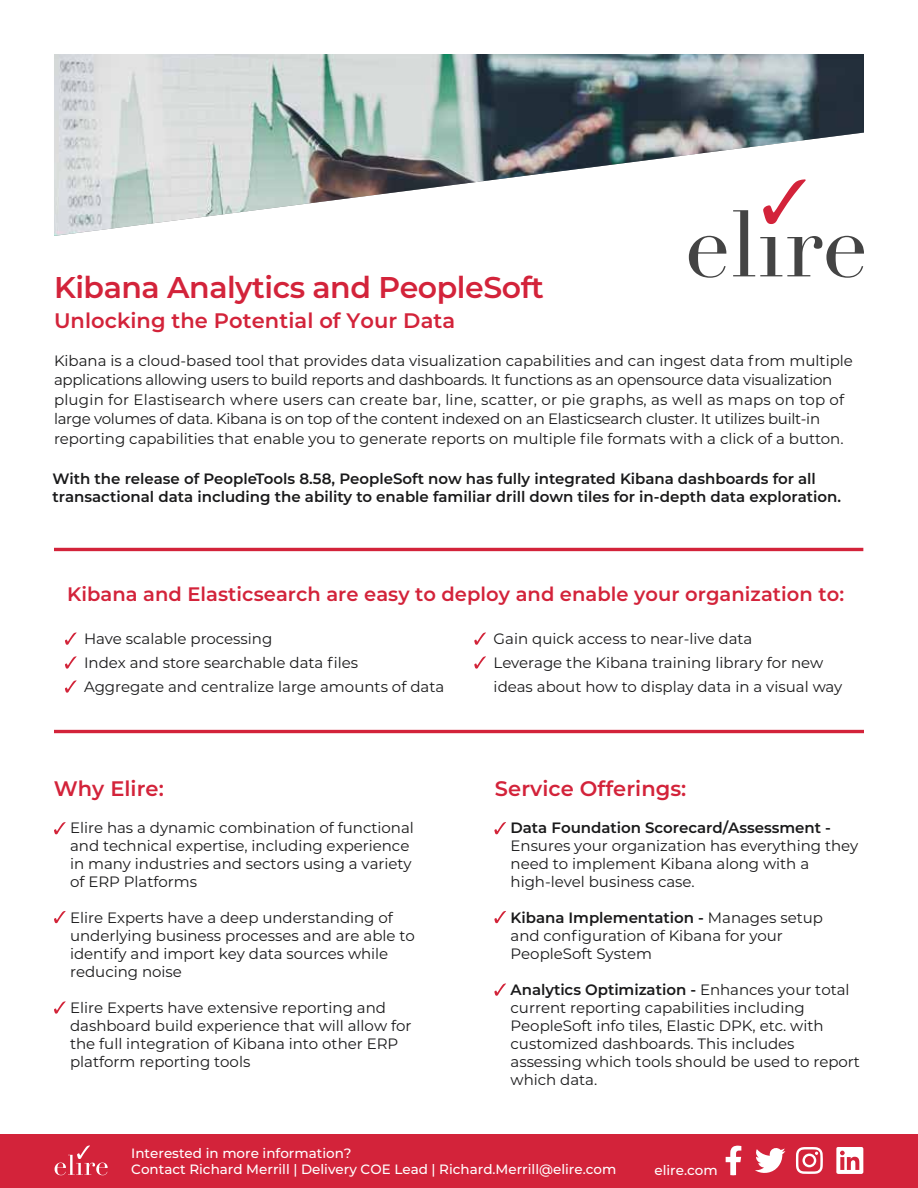
<style>
.page{position:relative;width:918px;height:1188px;background:#fff}
.page>*{position:absolute;margin:0;border:0;box-sizing:border-box;transform-origin:0 0}
.t1{font:600 30px "Montserrat";letter-spacing:-.015em;color:#d3233a}
.t2{font:600 21px "Montserrat";letter-spacing:.005em;color:#d3233a}
.t3{font:600 19.5px "Montserrat";letter-spacing:.005em;color:#d3233a}
.t4{font:15px/18px "Montserrat";color:#19191a}
.t5{font:600 15px/18px "Montserrat";color:#19191a}
.t6{font:500 13.5px/16.2px "Montserrat";color:#fff}
.s1{font-weight:600}
</style>
<div class="page">
<div style="left:0;top:1134px;width:918px;height:54px;background:#d3233a"></div>
<svg style="left:726px;top:1146px;width:15px;height:29px"></svg>
<svg style="left:836px;top:1147px;width:27px;height:27px"></svg>
<svg style="left:755px;top:1148px;width:30px;height:25px"></svg>
<svg style="left:796px;top:1147px;width:27px;height:27px"></svg>
<svg style="left:55px;top:1145px;width:53px;height:30px"></svg>
<img style="left:54px;top:54px;width:810px;height:182px">
<svg style="left:689px;top:236px;width:37px;height:42px"></svg>
<svg style="left:733px;top:179px;width:131px;height:99px"></svg>
<hr style="left:54px;top:548px;width:809px;height:3px;background:#d3233a">
<hr style="left:54px;top:730px;width:810px;height:3px;background:#d3233a">
<svg style="left:474px;top:656px;width:12px;height:13px"></svg>
<svg style="left:474px;top:633px;width:12px;height:12px"></svg>
<svg style="left:65px;top:680px;width:12px;height:13px"></svg>
<svg style="left:65px;top:656px;width:12px;height:13px"></svg>
<svg style="left:65px;top:633px;width:12px;height:12px"></svg>
<svg style="left:494px;top:822px;width:12px;height:12px"></svg>
<svg style="left:494px;top:911px;width:12px;height:12px"></svg>
<svg style="left:494px;top:983px;width:12px;height:13px"></svg>
<svg style="left:54px;top:822px;width:12px;height:12px"></svg>
<svg style="left:54px;top:911px;width:12px;height:12px"></svg>
<svg style="left:54px;top:1001px;width:12px;height:13px"></svg>
<h1 class="t1" style="left:54px;top:273px;width:492px">Kibana Analytics and PeopleSoft</h1>
<h2 class="t2" style="left:54px;top:311px;width:403px">Unlocking the Potential of Your Data</h2>
<p class="t4" style="left:54px;top:352px;width:800px;line-height:19.5px">Kibana is a cloud-based tool that provides data visualization capabilities and can ingest data from multiple applications allowing users to build reports and dashboards. It functions as an opensource data visualization plugin for Elastisearch where users can create bar, line, scatter, or pie graphs, as well as maps on top of large volumes of data. Kibana is on top of the content indexed on an Elasticsearch cluster. It utilizes built-in reporting capabilities that enable you to generate reports on multiple file formats with a click of a button.</p>
<p class="t5" style="left:52px;top:470px;width:790px">With the release of PeopleTools 8.58, PeopleSoft now has fully integrated Kibana dashboards for all transactional data including the ability to enable familiar drill down tiles for in-depth data exploration.</p>
<h3 class="t3" style="left:67px;top:585px;width:778px">Kibana and Elasticsearch are easy to deploy and enable your organization to:</h3>
<p class="t4" style="left:84px;top:628px;width:362px;line-height:24px">Have scalable processing<br>Index and store searchable data files<br>Aggregate and centralize large amounts of data</p>
<p class="t4" style="left:494px;top:628px;width:350px;line-height:24px">Gain quick access to near-live data<br>Leverage the Kibana training library for new ideas about how to display data in a visual way</p>
<h2 class="t2" style="left:54px;top:779px;width:112px">Why Elire:</h2>
<p class="t4" style="left:70px;top:819px;width:345px">Elire has a dynamic combination of functional and technical expertise, including experience in many industries and sectors using a variety of ERP Platforms</p>
<p class="t4" style="left:70px;top:909px;width:346px">Elire Experts have a deep understanding of underlying business processes and are able to identify and import key data sources while reducing noise</p>
<p class="t4" style="left:70px;top:999px;width:343px">Elire Experts have extensive reporting and dashboard build experience that will allow for the full integration of Kibana into other ERP platform reporting tools</p>
<h2 class="t2" style="left:495px;top:779px;width:193px">Service Offerings:</h2>
<p class="t5" style="left:511px;top:819px;width:322px">Data Foundation Scorecard/Assessment -</p>
<p class="t4" style="left:511px;top:838px;width:349px">Ensures your organization has everything they need to implement Kibana along with a high-level business case.</p>
<p class="t4" style="left:511px;top:910px;width:314px"><span class="s1">Kibana Implementation -</span> Manages setup and configuration of Kibana for your<br>PeopleSoft System</p>
<p class="t4" style="left:511px;top:982px;width:351px"><span class="s1">Analytics Optimization -</span> Enhances your total current reporting capabilities including PeopleSoft info tiles, Elastic DPK, etc. with customized dashboards. This includes assessing which tools should be used to report which data.</p>
<p class="t6" style="left:131px;top:1146px;width:487px">Interested in more information?<br>Contact Richard Merrill | Delivery COE Lead | Richard.Merrill@elire.com</p>
<p class="t6" style="left:654px;top:1163px;width:65px">elire.com</p>
</div>
